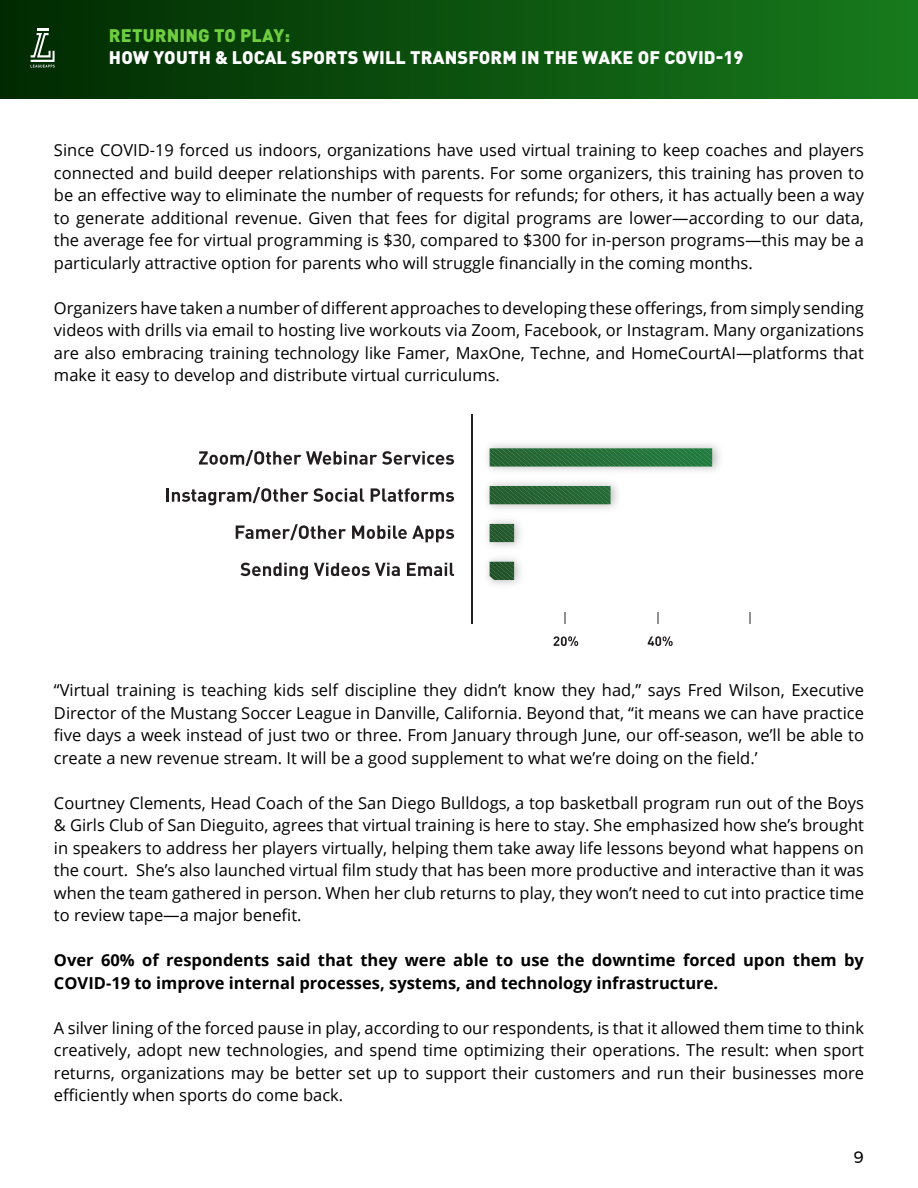
<style>
.page{position:relative;width:918px;height:1188px;background:#fff}
.page>*{position:absolute;margin:0;border:0;box-sizing:border-box;transform-origin:0 0}
.t1{font:900 18px "DIN Pro";letter-spacing:.01em;color:#fff}
.t2{font:900 18px "DIN Pro";letter-spacing:.01em;color:#6ece3f}
.t3{font:16.5px/22.5px "Open Sans";color:#000;text-align:justify}
.t4{font:700 16.5px/22.5px "Open Sans";color:#000}
.t5{font:16.5px "Montserrat";color:#000}
</style>
<div class="page">
<div style="left:0;top:0;width:918px;height:99px;background:linear-gradient(to right,#012a02,#177a1c)"></div>
<svg style="left:31px;top:29px;width:24px;height:38px"></svg>
<svg style="left:199px;top:450px;width:255px;height:16px"></svg>
<hr style="left:166px;top:488px;width:3px;height:14px;background:#231f20">
<svg style="left:172px;top:487px;width:192px;height:18px"></svg>
<svg style="left:371px;top:488px;width:83px;height:14px"></svg>
<svg style="left:236px;top:524px;width:110px;height:16px"></svg>
<svg style="left:352px;top:526px;width:102px;height:16px"></svg>
<svg style="left:240px;top:563px;width:68px;height:17px"></svg>
<svg style="left:314px;top:563px;width:86px;height:13px"></svg>
<svg style="left:407px;top:563px;width:47px;height:13px"></svg>
<svg style="left:648px;top:636px;width:25px;height:10px"></svg>
<hr style="left:472px;top:415px;width:1px;height:209px;background:#231f20">
<svg style="left:750px;top:612px;width:1px;height:12px"></svg>
<svg style="left:657px;top:612px;width:1px;height:12px"></svg>
<svg style="left:554px;top:636px;width:24px;height:10px"></svg>
<svg style="left:564px;top:612px;width:2px;height:12px"></svg>
<img style="left:487px;top:444px;width:233px;height:141px">
<svg style="left:489px;top:561px;width:25px;height:19px"></svg>
<svg style="left:489px;top:524px;width:25px;height:19px"></svg>
<svg style="left:489px;top:486px;width:122px;height:18px;background:#2b6839"></svg>
<svg style="left:489px;top:448px;width:223px;height:19px;background:#317744"></svg>
<p class="t2" style="left:109px;top:24px;width:183px">RETURNING TO PLAY:</p>
<p class="t1" style="left:109px;top:45px;width:636px">HOW YOUTH &amp; LOCAL SPORTS WILL TRANSFORM IN THE WAKE OF COVID-19</p>
<p class="t3" style="left:54px;top:138px;width:812px">Since COVID-19 forced us indoors, organizations have used virtual training to keep coaches and players connected and build deeper relationships with parents. For some organizers, this training has proven to be an effective way to eliminate the number of requests for refunds; for others, it has actually been a way to generate additional revenue. Given that fees for digital programs are lower—according to our data, the average fee for virtual programming is $30, compared to $300 for in-person programs—this may be a particularly attractive option for parents who will struggle financially in the coming months.</p>
<p class="t3" style="left:54px;top:296px;width:812px">Organizers have taken a number of different approaches to developing these offerings, from simply sending videos with drills via email to hosting live workouts via Zoom, Facebook, or Instagram. Many organizations are also embracing training technology like Famer, MaxOne, Techne, and HomeCourtAI—platforms that make it easy to develop and distribute virtual curriculums.</p>
<p class="t3" style="left:54px;top:678px;width:812px">“Virtual training is teaching kids self discipline they didn’t know they had,” says Fred Wilson, Executive Director of the Mustang Soccer League in Danville, California. Beyond that, “it means we can have practice five days a week instead of just two or three. From January through June, our off-season, we’ll be able to create a new revenue stream. It will be a good supplement to what we’re doing on the field.’</p>
<p class="t3" style="left:54px;top:791px;width:812px">Courtney Clements, Head Coach of the San Diego Bulldogs, a top basketball program run out of the Boys &amp; Girls Club of San Dieguito, agrees that virtual training is here to stay. She emphasized how she’s brought in speakers to address her players virtually, helping them take away life lessons beyond what happens on the court. She’s also launched virtual film study that has been more productive and interactive than it was when the team gathered in person. When her club returns to play, they won’t need to cut into practice time to review tape—a major benefit.</p>
<p class="t4" style="left:54px;top:948px;width:812px">Over 60% of respondents said that they were able to use the downtime forced upon them by<br>COVID-19 to improve internal processes, systems, and technology infrastructure.</p>
<p class="t3" style="left:54px;top:1016px;width:812px">A silver lining of the forced pause in play, according to our respondents, is that it allowed them time to think creatively, adopt new technologies, and spend time optimizing their operations. The result: when sport returns, organizations may be better set up to support their customers and run their businesses more efficiently when sports do come back.</p>
<p class="t5" style="left:854px;top:1144px;width:12px">9</p>
</div>
